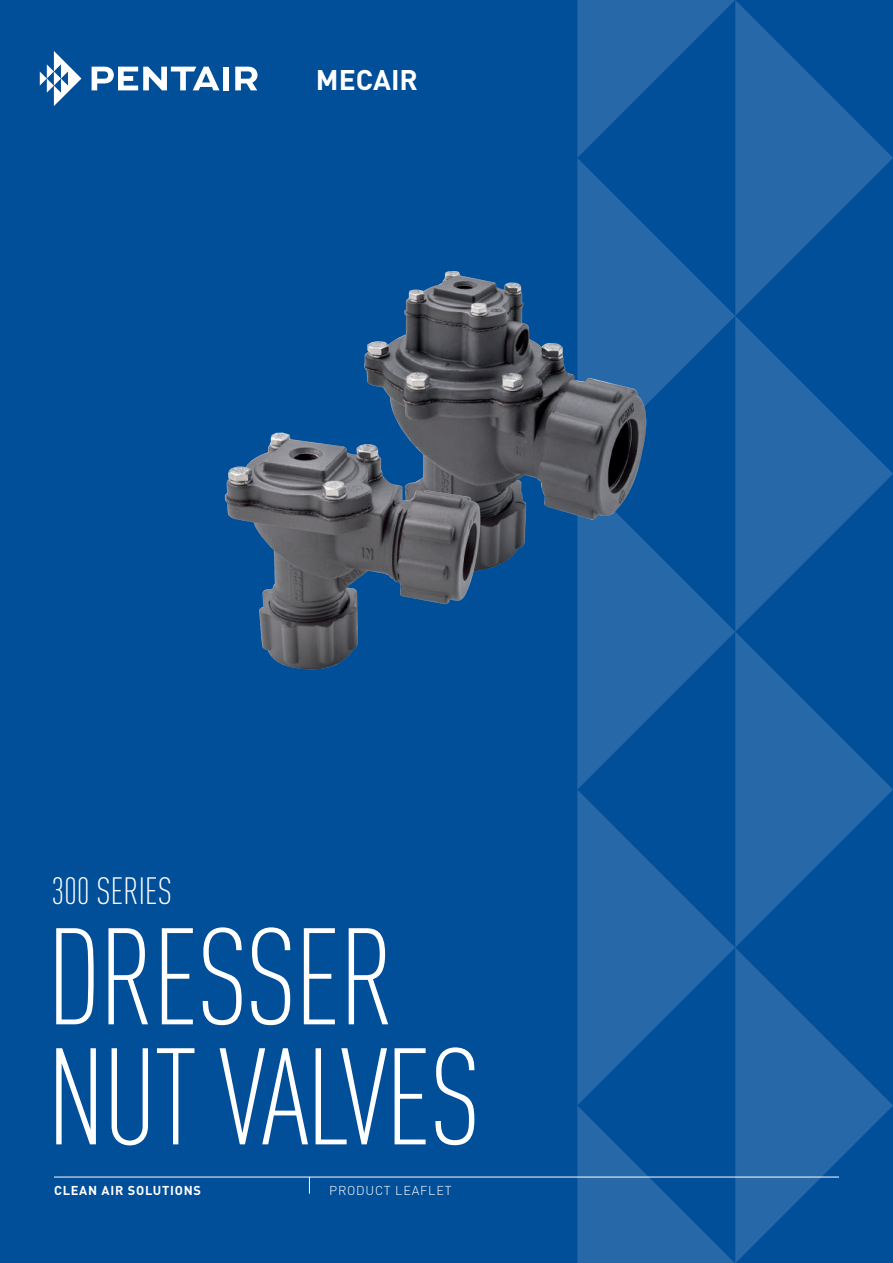
<style>
.page{position:relative;width:893px;height:1263px;background:#014e99}
.page>*{position:absolute;margin:0;border:0;box-sizing:border-box;transform-origin:0 0}
.t1{font:300 condensed 135px/120px "DIN Pro";letter-spacing:-.02em;color:#fff}
.t2{font:300 condensed 37.5px "DIN Pro";letter-spacing:-.01em;color:#fff}
.t3{font:700 28.05px "DIN Pro";color:#fff}
.t4{font:700 12.75px "DIN Pro";letter-spacing:.06em;color:#fff}
.t5{font:300 12.75px "DIN Pro";letter-spacing:.06em;color:#fff}
</style>
<div class="page">
<hr style="left:54px;top:1177px;width:785px;height:1px;background:#fff">
<svg style="left:309px;top:1177px;width:1px;height:17px"></svg>
<svg style="left:577px;top:0;width:316px;height:158px"></svg>
<svg style="left:577px;top:158px;width:316px;height:316px"></svg>
<svg style="left:577px;top:474px;width:316px;height:315px"></svg>
<svg style="left:577px;top:789px;width:316px;height:461px;fill:#2567a7"></svg>
<svg style="left:577px;top:1105px;width:171px;height:158px"></svg>
<svg style="left:40px;top:51px;width:41px;height:55px"></svg>
<svg style="left:92px;top:67px;width:127px;height:23px"></svg>
<div style="left:223px;top:67px;width:6px;height:23px;background:#fff"></div>
<svg style="left:235px;top:67px;width:22px;height:23px"></svg>
<img style="left:364px;top:260px;width:288px;height:320px">
<img style="left:224px;top:428px;width:262px;height:242px">
<h3 class="t3" style="left:316px;top:57px;width:104px">MECAIR</h3>
<h2 class="t2" style="left:52px;top:865px;width:122px">300 SERIES</h2>
<h1 class="t1" style="left:46px;top:908px;width:436px">DRESSER<br>NUT VALVES</h1>
<p class="t4" style="left:54px;top:1180px;width:149px">CLEAN AIR SOLUTIONS</p>
<p class="t5" style="left:329px;top:1181px;width:124px">PRODUCT LEAFLET</p>
</div>
